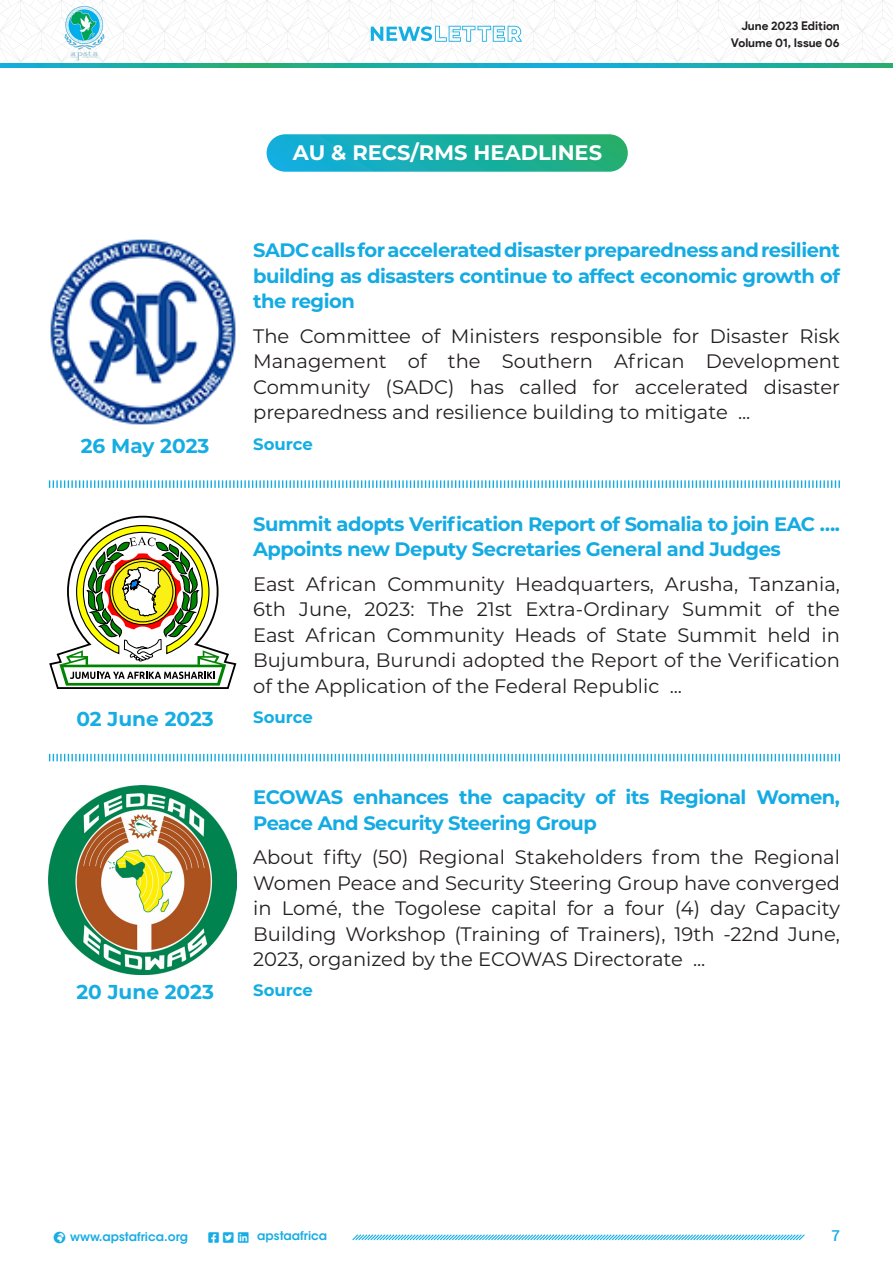
<style>
.page{position:relative;width:893px;height:1263px;background:#fff}
.page>*{position:absolute;margin:0;border:0;box-sizing:border-box;transform-origin:0 0}
.t1{font:700 21px "Montserrat";color:#fff}
.t2{font:700 20.1px "Montserrat";color:#16ade2}
.t3{font:19.5px/25.5px "Montserrat";color:#231f20;text-align:justify}
.t4{font:700 19.5px/25.5px "Montserrat";letter-spacing:-.025em;color:#14abe3}
.t5{font:700 16.5px "Montserrat";color:#13aee2}
.t6{font:500 15px "Roboto";color:#16ace4}
.t7{font:600 12px "ITC Avant Garde Std";color:#16ace4}
.t8{font:700 12px/16.8px "Product Sans";color:#231f20;text-align:right}
</style>
<div class="page">
<svg style="left:352px;top:1234px;width:453px;height:7px"></svg>
<svg style="left:0;top:64px;width:893px;height:4px;background:#1badaa"></svg>
<svg style="left:0;top:0;width:893px;height:64px"></svg>
<img style="left:50px;top:239px;width:186px;height:186px">
<img style="left:49px;top:785px;width:187px;height:189px">
<div style="left:267px;top:134px;width:361px;height:38px;background:linear-gradient(to right,#10aee1,#23ae6c);border-radius:19px"></div>
<svg style="left:48px;top:480px;width:792px;height:8px"></svg>
<svg style="left:48px;top:753px;width:792px;height:9px"></svg>
<svg style="left:49px;top:516px;width:187px;height:173px"></svg>
<p class="t1" style="left:293px;top:138px;width:311px">AU &amp; RECS/RMS HEADLINES</p>
<p class="t8" style="left:731px;top:18px;width:110px">June 2023 Edition<br>Volume 01, Issue 06</p>
<p class="t4" style="left:253px;top:237px;width:588px;text-align:justify">SADC calls for accelerated disaster preparedness and resilient building as disasters continue to affect economic growth of the region</p>
<p class="t3" style="left:253px;top:322px;width:588px">The Committee of Ministers responsible for Disaster Risk Management of the Southern African Development Community (SADC) has called for accelerated disaster preparedness and resilience building to mitigate ...</p>
<p class="t2" style="left:81px;top:431px;width:130px">26 May 2023</p>
<p class="t5" style="left:253px;top:432px;width:61px">Source</p>
<p class="t4" style="left:253px;top:510px;width:588px">Summit adopts Verification Report of Somalia to join EAC ….<br>Appoints new Deputy Secretaries General and Judges</p>
<p class="t3" style="left:253px;top:570px;width:588px">East African Community Headquarters, Arusha, Tanzania, 6th June, 2023: The 21st Extra-Ordinary Summit of the East African Community Heads of State Summit held in Bujumbura, Burundi adopted the Report of the Verification of the Application of the Federal Republic ...</p>
<p class="t2" style="left:76px;top:704px;width:139px">02 June 2023</p>
<p class="t5" style="left:253px;top:705px;width:61px">Source</p>
<p class="t4" style="left:253px;top:783px;width:588px">ECOWAS enhances the capacity of its Regional Women,<br>Peace And Security Steering Group</p>
<p class="t3" style="left:253px;top:844px;width:588px">About fifty (50) Regional Stakeholders from the Regional Women Peace and Security Steering Group have converged in Lomé, the Togolese capital for a four (4) day Capacity Building Workshop (Training of Trainers), 19th -22nd June, 2023, organized by the ECOWAS Directorate ...</p>
<p class="t2" style="left:76px;top:978px;width:139px">20 June 2023</p>
<p class="t5" style="left:253px;top:978px;width:61px">Source</p>
<p class="t7" style="left:54px;top:1229px;width:136px">●□ www.apstafrica.org</p>
<p class="t7" style="left:223px;top:1228px;width:105px">▼▼▼▲❑◆ ●■■ apstaafrica</p>
<p class="t6" style="left:831px;top:1225px;width:10px">7</p>
</div>
